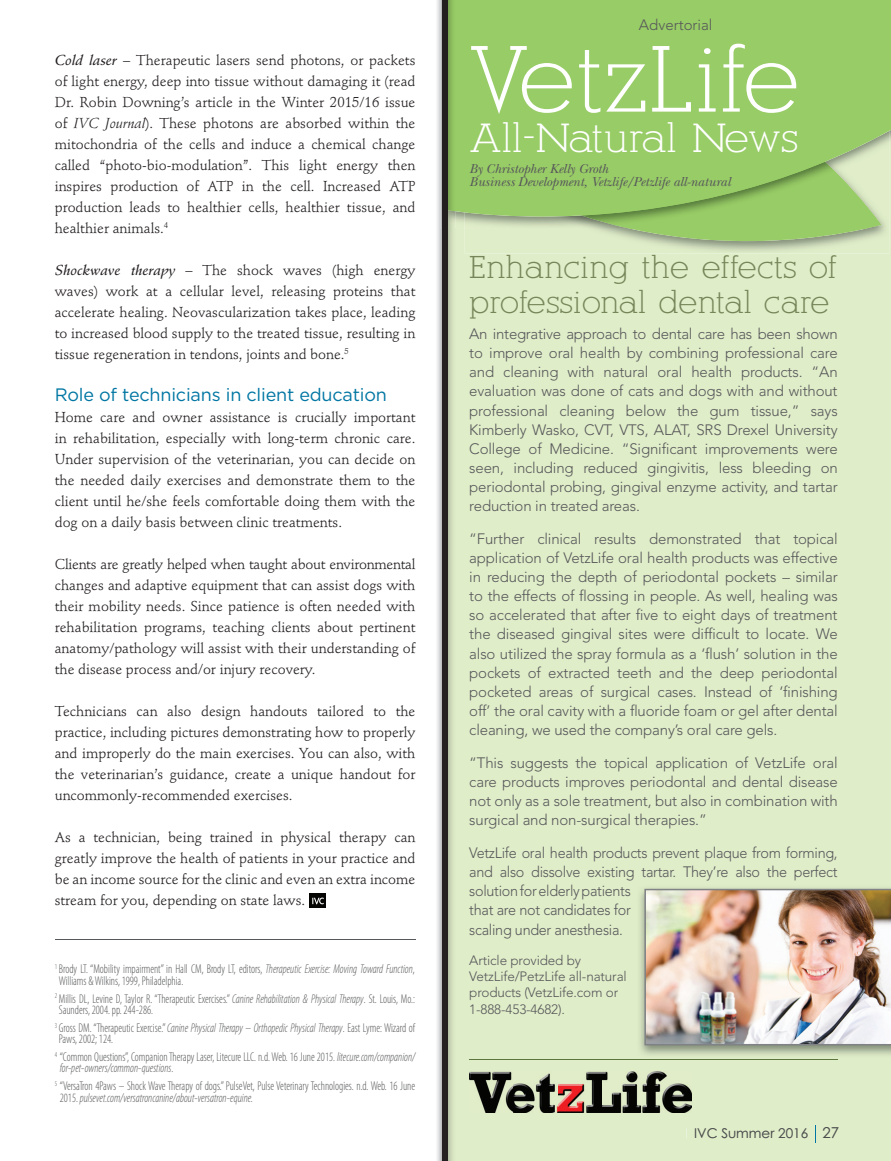
<style>
.page{position:relative;width:891px;height:1161px;background:#fff}
.page>*{position:absolute;margin:0;border:0;box-sizing:border-box;transform-origin:0 0}
.t1{font:91.8px "Alexandria FLF";color:#fff;scale:1.12 1}
.t2{font:39.75px "Alexandria FLF";color:#fff;scale:1.12 1}
.t3{font:30.9px/34.7px "Alexandria FLF";color:#768659;scale:1.12 1}
.t4{font:18px "Gotham";letter-spacing:-.01em;color:#0076a3}
.t5{font:300 15px/19.2px "Avenir";letter-spacing:-.02em;color:#57585a;text-align:justify}
.t6{font:300 15px/19.2px "Avenir";letter-spacing:-.02em;color:#57585a;scale:.96 1}
.t7{font:300 15px "Avenir";color:#57585a}
.t8{font:14.25px/21px "Stempel Schneidler";color:#231f20;text-align:justify}
.t9{font:300 13.5px/16.5px "Avenir";letter-spacing:-.01em;color:#57585a}
.t10{font:italic 13.5px/13.5px "New Baskerville Std";color:#57585a}
.t11{font:13.5px "Century Gothic";color:#4b4c4d}
.t12{font:300 condensed 12.75px/11.2px "Myriad Pro";color:#57585a;scale:.89 1}
.s1{font-family:"Stempel Schneidler Med";font-style:italic}
.s2{font-style:italic}
.s3{font-size:15px}
</style>
<div class="page">
<div style="left:456px;top:266px;width:435px;height:895px;background:#e0edc9"></div>
<div style="left:687px;top:1128px;width:121px;height:11px;background:#e0edc9"></div>
<div style="left:823px;top:1127px;width:16px;height:12px;background:#e0edc9"></div>
<div style="left:471px;top:266px;width:410px;height:23px;background:#e0edc9"></div>
<svg style="left:456px;top:0;width:435px;height:266px;background:#a1ce75"></svg>
<hr style="left:469px;top:1059px;width:369px;height:1px;background:#5c743d">
<img style="left:469px;top:1072px;width:223px;height:41px">
<img style="left:638px;top:885px;width:253px;height:173px">
<img style="left:644px;top:889px;width:247px;height:156px">
<img style="left:437px;top:0;width:5px;height:1161px">
<img style="left:441px;top:0;width:15px;height:229px">
<img style="left:448px;top:0;width:8px;height:211px">
<div style="left:442px;top:0;width:6px;height:1161px;background:#231f20"></div>
<svg style="left:815px;top:1125px;width:1px;height:18px"></svg>
<div style="left:309px;top:893px;width:17px;height:15px;background:#040503"></div>
<svg style="left:312px;top:898px;width:12px;height:6px"></svg>
<hr style="left:55px;top:939px;width:360px;height:1px;background:#57585a">
<p class="t8" style="left:55px;top:50px;width:362px"><span class="s1">Cold laser</span> – Therapeutic lasers send photons, or packets of light energy, deep into tissue without damaging it (read Dr. Robin Downing’s article in the Winter 2015/16 issue of <span class="s2">IVC Journal</span>). These photons are absorbed within the mitochondria of the cells and induce a chemical change called “photo-bio-modulation”. This light energy then inspires production of ATP in the cell. Increased ATP production leads to healthier cells, healthier tissue, and healthier animals.<sup>4</sup></p>
<p class="t8" style="left:55px;top:260px;width:362px"><span class="s1">Shockwave therapy</span> – The shock waves (high energy waves) work at a cellular level, releasing proteins that accelerate healing. Neovascularization takes place, leading to increased blood supply to the treated tissue, resulting in tissue regeneration in tendons, joints and bone.<sup>5</sup></p>
<p class="t4" style="left:55px;top:383px;width:334px">Role of technicians in client education</p>
<p class="t8" style="left:55px;top:407px;width:362px">Home care and owner assistance is crucially important in rehabilitation, especially with long-term chronic care.<br>Under supervision of the veterinarian, you can decide on the needed daily exercises and demonstrate them to the client until he/she feels comfortable doing them with the dog on a daily basis between clinic treatments.</p>
<p class="t8" style="left:55px;top:554px;width:362px">Clients are greatly helped when taught about environmental changes and adaptive equipment that can assist dogs with their mobility needs. Since patience is often needed with rehabilitation programs, teaching clients about pertinent anatomy/pathology will assist with their understanding of the disease process and/or injury recovery.</p>
<p class="t8" style="left:55px;top:701px;width:362px">Technicians can also design handouts tailored to the practice, including pictures demonstrating how to properly and improperly do the main exercises. You can also, with the veterinarian’s guidance, create a unique handout for uncommonly-recommended exercises.</p>
<p class="t8" style="left:55px;top:827px;width:362px">As a technician, being trained in physical therapy can greatly improve the health of patients in your practice and be an income source for the clinic and even an extra income stream for you, depending on state laws.</p>
<p class="t12" style="left:59px;top:963px;width:402px;text-indent:-4px"><sup>1</sup> Brody LT. “Mobility impairment” in Hall CM, Brody LT, editors, <span class="s2">Therapeutic Exercise: Moving Toward Function</span>,<br>Williams &amp; Wilkins, 1999, Philadelphia.</p>
<p class="t12" style="left:59px;top:993px;width:402px;text-indent:-4px"><sup>2</sup> Millis DL, Levine D, Taylor R. “Therapeutic Exercises.” <span class="s2">Canine Rehabilitation &amp; Physical Therapy</span>. St. Louis, Mo.:<br>Saunders, 2004. pp. 244-286.</p>
<p class="t12" style="left:59px;top:1022px;width:402px;text-indent:-4px"><sup>3</sup> Gross DM. “Therapeutic Exercise.” <span class="s2">Canine Physical Therapy – Orthopedic Physical Therapy</span>. East Lyme: Wizard of<br>Paws, 2002; 124.</p>
<p class="t12" style="left:60px;top:1051px;width:401px;text-indent:-5px"><sup>4</sup> “Common Questions”, Companion Therapy Laser, Litecure LLC. n.d. Web. 16 June 2015. <span class="s2">litecure.com/companion/ for-pet-owners/common-questions</span>.</p>
<p class="t12" style="left:60px;top:1080px;width:401px;text-indent:-5px"><sup>5</sup> “VersaTron 4Paws – Shock Wave Therapy of dogs.” PulseVet, Pulse Veterinary Technologies. n.d. Web. 16 June<br>2015. <span class="s2">pulsevet.com/versatroncanine/about-versatron-equine.</span></p>
<p class="t7" style="left:639px;top:16px;width:75px">Advertorial</p>
<h1 class="t1" style="left:469px;top:29px;width:297px">VetzLife</h1>
<h2 class="t2" style="left:469px;top:116px;width:295px">All-Natural News</h2>
<p class="t10" style="left:469px;top:162px;width:263px">By Christopher Kelly Groth<br>Business Development, Vetzlife/Petzlife all-natural</p>
<h3 class="t3" style="left:469px;top:250px;width:330px">Enhancing the effects of professional dental care</h3>
<p class="t5" style="left:469px;top:324px;width:370px">An integrative approach to dental care has been shown to improve oral health by combining professional care and cleaning with natural oral health products. “An evaluation was done of cats and dogs with and without professional cleaning below the gum tissue,” says Kimberly Wasko, CVT, VTS, ALAT, SRS Drexel University College of Medicine. “Significant improvements were seen, including reduced gingivitis, less bleeding on periodontal probing, gingival enzyme activity, and tartar reduction in treated areas.</p>
<p class="t5" style="left:469px;top:529px;width:370px">“Further clinical results demonstrated that topical application of VetzLife oral health products was effective in reducing the depth of periodontal pockets – similar to the effects of flossing in people. As well, healing was so accelerated that after five to eight days of treatment the diseased gingival sites were difficult to locate. We also utilized the spray formula as a ‘flush’ solution in the pockets of extracted teeth and the deep periodontal pocketed areas of surgical cases. Instead of ‘finishing off’ the oral cavity with a fluoride foam or gel after dental cleaning, we used the company’s oral care gels.</p>
<p class="t5" style="left:469px;top:753px;width:370px">“This suggests the topical application of VetzLife oral care products improves periodontal and dental disease not only as a sole treatment, but also in combination with surgical and non-surgical therapies.”</p>
<p class="t6" style="left:469px;top:843px;width:385px">VetzLife oral health products prevent plaque from forming, and also dissolve existing tartar. They’re also the perfect solution for elderly patients<br>that are not candidates for<br>scaling under anesthesia.</p>
<p class="t9" style="left:469px;top:952px;width:159px">Article provided by<br>VetzLife/PetzLife all-natural products (VetzLife.com or<br>1-888-453-4682).</p>
<p class="t11" style="left:694px;top:1125px;width:147px">IVC Summer 2016 <span class="s3">27</span></p>
</div>
